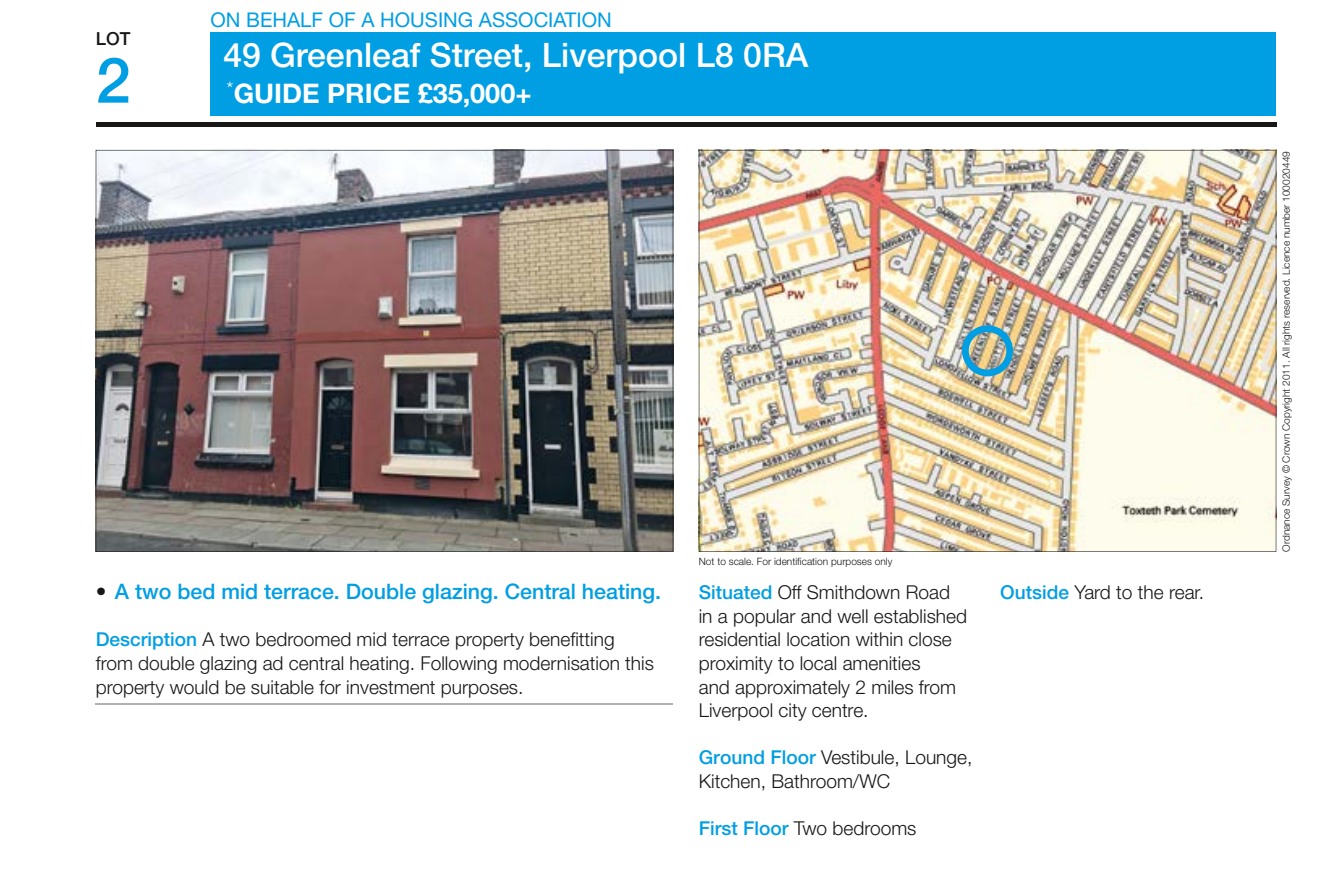
<style>
.page{position:relative;width:1338px;height:886px;background:#fff}
.page>*{position:absolute;margin:0;border:0;box-sizing:border-box;transform-origin:0 0}
.t1{font:500 63px "Helvetica Neue LT Std";color:#009ee3}
.t2{font:500 33.75px "Helvetica Neue LT Std";color:#fff}
.t3{font:700 27px "Helvetica Neue LT Std";color:#fff}
.t4{font:500 21.38px "Helvetica Neue LT Std";color:#009ee3}
.t5{font:20.25px "Helvetica Neue LT Std";color:#009ee3}
.t6{font:300 19.12px/23.6px "Helvetica Neue LT Std";color:#181716}
.t7{font:500 18px "Helvetica Neue LT Std";color:#181716}
.t8{font:300 10.12px "Helvetica Neue LT Std";color:#181716}
.s1{color:#181716}
.s2{font-weight:500;color:#009ee3}
</style>
<div class="page">
<div style="left:210px;top:33px;width:1066px;height:83px;background:#009ee3"></div>
<hr style="left:96px;top:122px;width:1180px;height:4px;background:#181716">
<img style="left:96px;top:150px;width:577px;height:401px">
<img style="left:698px;top:150px;width:578px;height:401px">
<hr style="left:96px;top:703px;width:577px;height:1px;background:#b1b2b3">
<img style="left:961px;top:325px;width:51px;height:51px">
<p class="t7" style="left:96px;top:27px;width:36px">LOT</p>
<h1 class="t1" style="left:96px;top:43px;width:37px">2</h1>
<p class="t5" style="left:210px;top:8px;width:402px">ON BEHALF OF A HOUSING ASSOCIATION</p>
<h2 class="t2" style="left:223px;top:35px;width:586px">49 Greenleaf Street, Liverpool L8 0RA</h2>
<h3 class="t3" style="left:226px;top:76px;width:306px"><sup>*</sup>GUIDE PRICE £35,000+</h3>
<p class="t4" style="left:96px;top:578px;width:567px"><span class="s1">•</span> A two bed mid terrace. Double glazing. Central heating.</p>
<p class="t6" style="left:96px;top:627px;width:559px"><span class="s2">Description</span> A two bedroomed mid terrace property benefitting from double glazing ad central heating. Following modernisation this property would be suitable for investment purposes.</p>
<p class="t8" style="left:698px;top:555px;width:195px">Not to scale. For identification purposes only</p>
<p class="t6" style="left:698px;top:580px;width:270px"><span class="s2">Situated</span> Off Smithdown Road in a popular and well established residential location within close proximity to local amenities<br>and approximately 2 miles from<br>Liverpool city centre.</p>
<p class="t6" style="left:698px;top:745px;width:275px"><span class="s2">Ground Floor</span> Vestibule, Lounge,<br>Kitchen, Bathroom/WC</p>
<p class="t6" style="left:698px;top:816px;width:219px"><span class="s2">First Floor</span> Two bedrooms</p>
<p class="t6" style="left:1000px;top:580px;width:205px"><span class="s2">Outside</span> Yard to the rear.</p>
<p class="t8" style="left:1279px;top:551px;width:402px;rotate:-90deg">Ordnance Survey © Crown Copyright 2011. All rights reserved. Licence number 100020449</p>
</div>
